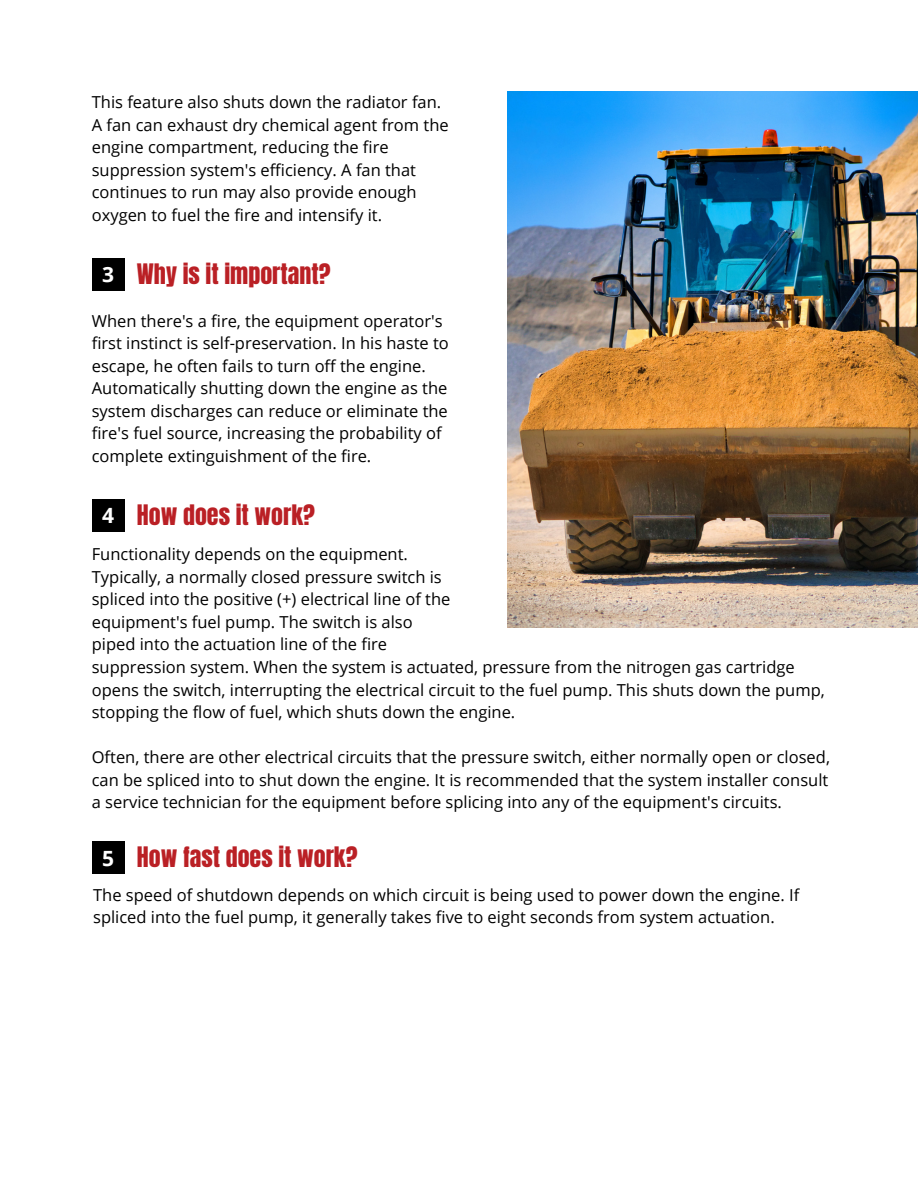
<style>
.page{position:relative;width:918px;height:1188px;background:#fff}
.page>*{position:absolute;margin:0;border:0;box-sizing:border-box;transform-origin:0 0}
.t1{font:24px "Anton";color:#ba2025}
.t2{font:700 21px "Open Sans";color:#fff}
.t3{font:16.5px/22.5px "Open Sans";color:#000}
</style>
<div class="page">
<div style="left:92px;top:499px;width:32px;height:32px;background:#000"></div>
<div style="left:92px;top:842px;width:32px;height:32px;background:#000"></div>
<img style="left:558px;top:91px;width:269px;height:1px">
<div style="left:92px;top:258px;width:32px;height:32px;background:#000"></div>
<img style="left:508px;top:92px;width:410px;height:535px">
<p class="t3" style="left:92px;top:90px;width:358px">This feature also shuts down the radiator fan.<br>A fan can exhaust dry chemical agent from the engine compartment, reducing the fire suppression system's efficiency. A fan that continues to run may also provide enough oxygen to fuel the fire and intensify it.</p>
<p class="t2" style="left:102px;top:260px;width:13px">3</p>
<p class="t1" style="left:137px;top:256px;width:195px">Why is it important?</p>
<p class="t3" style="left:92px;top:309px;width:359px">When there's a fire, the equipment operator's first instinct is self-preservation. In his haste to escape, he often fails to turn off the engine.<br>Automatically shutting down the engine as the system discharges can reduce or eliminate the fire's fuel source, increasing the probability of complete extinguishment of the fire.</p>
<p class="t2" style="left:102px;top:501px;width:13px">4</p>
<p class="t1" style="left:137px;top:497px;width:180px">How does it work?</p>
<p class="t3" style="left:92px;top:542px;width:360px">Functionality depends on the equipment.<br>Typically, a normally closed pressure switch is spliced into the positive (+) electrical line of the equipment's fuel pump. The switch is also piped into the actuation line of the fire</p>
<p class="t3" style="left:92px;top:656px;width:735px">suppression system. When the system is actuated, pressure from the nitrogen gas cartridge opens the switch, interrupting the electrical circuit to the fuel pump. This shuts down the pump, stopping the flow of fuel, which shuts down the engine.</p>
<p class="t3" style="left:92px;top:746px;width:740px;text-align:justify">Often, there are other electrical circuits that the pressure switch, either normally open or closed, can be spliced into to shut down the engine. It is recommended that the system installer consult a service technician for the equipment before splicing into any of the equipment's circuits.</p>
<p class="t2" style="left:102px;top:843px;width:13px">5</p>
<p class="t1" style="left:137px;top:840px;width:222px">How fast does it work?</p>
<p class="t3" style="left:93px;top:883px;width:708px">The speed of shutdown depends on which circuit is being used to power down the engine. If spliced into the fuel pump, it generally takes five to eight seconds from system actuation.</p>
</div>
